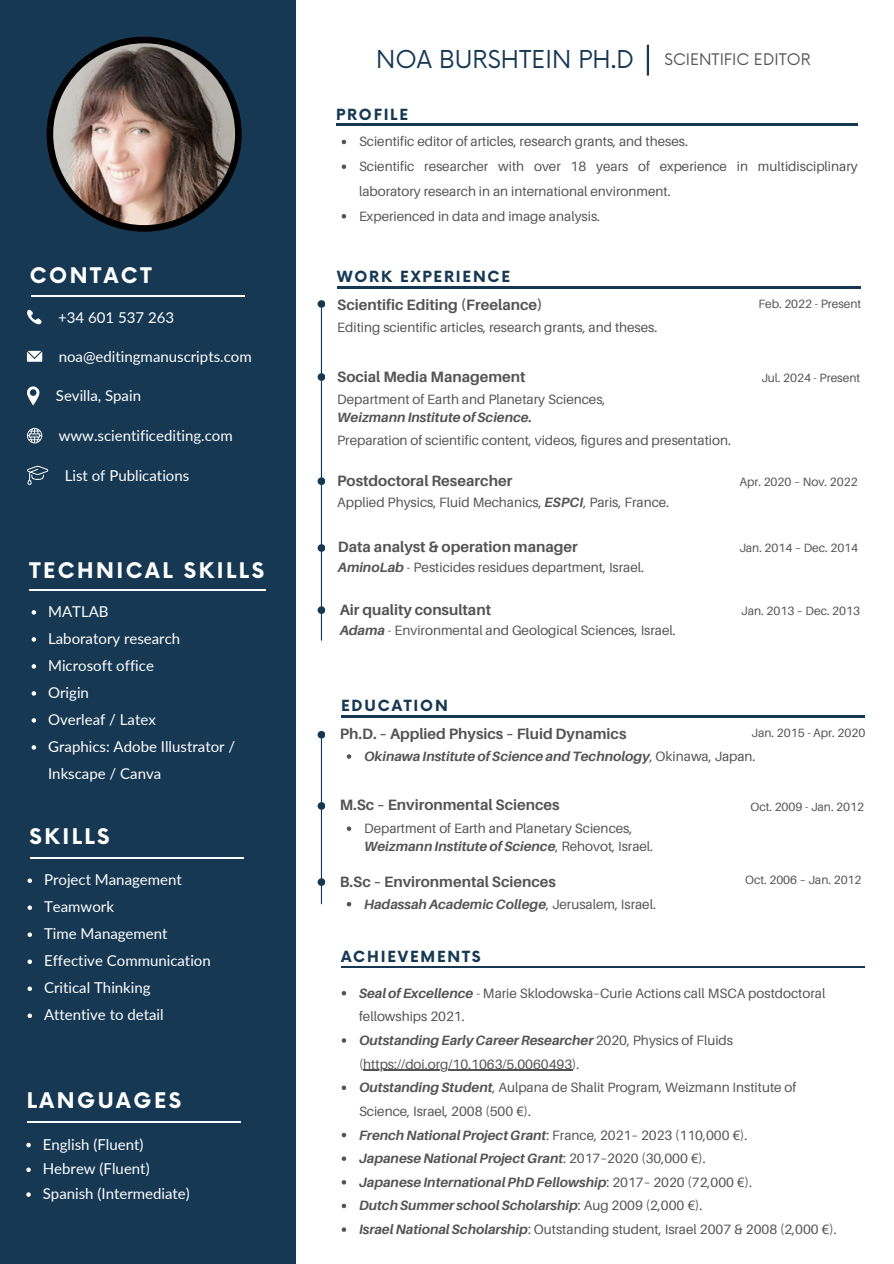
<style>
.page{position:relative;width:894px;height:1264px;background:#fff}
.page>*{position:absolute;margin:0;border:0;box-sizing:border-box;transform-origin:0 0}
.t1{font:24px "Now";color:#163853}
.t2{font:700 21px "Now";letter-spacing:.12em;color:#fff}
.t3{font:15.6px "Now";color:#545454}
.t4{font:15px/27px "Lato";color:#fff}
.t5{font:700 15px "Aileron";color:#545454}
.t6{font:700 15px "Now";letter-spacing:.12em;color:#163853}
.t7{font:13.5px/23.7px "Aileron";color:#545454}
.t8{font:italic 700 13.5px/23.7px "Aileron";color:#545454}
.t9{font:12px "Aileron";color:#545454}
.s1{font-weight:700;font-style:italic}
.s2{font-weight:400;font-style:normal}
</style>
<div class="page">
<div style="left:0;top:0;width:295px;height:1263px;background:#163853"></div>
<hr style="left:646px;top:45px;width:3px;height:31px;background:#163853">
<div style="left:47px;top:37px;width:195px;height:195px;background:#000;border-radius:50%"></div>
<img style="left:53px;top:43px;width:182px;height:182px;border-radius:50%">
<svg style="left:27px;top:309px;width:15px;height:16px"></svg>
<svg style="left:27px;top:351px;width:15px;height:11px"></svg>
<svg style="left:27px;top:386px;width:12px;height:19px"></svg>
<hr style="left:31px;top:295px;width:213px;height:1px;background:#fff">
<svg style="left:27px;top:428px;width:15px;height:15px"></svg>
<hr style="left:30px;top:857px;width:214px;height:1px;background:#fff">
<hr style="left:27px;top:1121px;width:214px;height:1px;background:#fff">
<hr style="left:337px;top:287px;width:523px;height:1px;background:#163853">
<hr style="left:336px;top:124px;width:521px;height:1px;background:#163853">
<svg style="left:317px;top:300px;width:8px;height:8px"></svg>
<hr style="left:341px;top:715px;width:522px;height:2px;background:#163853">
<svg style="left:317px;top:373px;width:8px;height:8px"></svg>
<svg style="left:317px;top:477px;width:8px;height:8px"></svg>
<svg style="left:317px;top:544px;width:8px;height:8px"></svg>
<svg style="left:317px;top:606px;width:8px;height:8px"></svg>
<svg style="left:317px;top:731px;width:8px;height:7px"></svg>
<svg style="left:317px;top:802px;width:8px;height:7px"></svg>
<svg style="left:317px;top:878px;width:8px;height:7px"></svg>
<hr style="left:321px;top:734px;width:1px;height:170px;background:#163853">
<hr style="left:321px;top:308px;width:1px;height:332px;background:#163853">
<hr style="left:341px;top:966px;width:522px;height:1px;background:#163853">
<svg style="left:27px;top:466px;width:21px;height:19px"></svg>
<svg style="left:28px;top:878px;width:4px;height:5px"></svg>
<svg style="left:28px;top:905px;width:4px;height:5px"></svg>
<svg style="left:28px;top:932px;width:4px;height:5px"></svg>
<svg style="left:28px;top:959px;width:4px;height:5px"></svg>
<svg style="left:28px;top:986px;width:4px;height:5px"></svg>
<svg style="left:28px;top:1013px;width:4px;height:5px"></svg>
<svg style="left:26px;top:1142px;width:5px;height:5px"></svg>
<svg style="left:26px;top:1167px;width:5px;height:4px"></svg>
<svg style="left:26px;top:1192px;width:5px;height:4px"></svg>
<svg style="left:341px;top:140px;width:5px;height:4px"></svg>
<svg style="left:341px;top:164px;width:5px;height:5px"></svg>
<svg style="left:341px;top:214px;width:5px;height:4px"></svg>
<svg style="left:346px;top:754px;width:5px;height:4px"></svg>
<svg style="left:346px;top:826px;width:5px;height:5px"></svg>
<svg style="left:346px;top:902px;width:5px;height:4px"></svg>
<svg style="left:341px;top:991px;width:5px;height:4px"></svg>
<svg style="left:341px;top:1038px;width:5px;height:4px"></svg>
<hr style="left:363px;top:1069px;width:209px;height:1px;background:#545454">
<svg style="left:341px;top:1085px;width:5px;height:5px"></svg>
<svg style="left:341px;top:1132px;width:5px;height:5px"></svg>
<svg style="left:341px;top:1156px;width:5px;height:4px"></svg>
<svg style="left:341px;top:1180px;width:5px;height:4px"></svg>
<svg style="left:341px;top:1203px;width:5px;height:5px"></svg>
<svg style="left:341px;top:1227px;width:5px;height:4px"></svg>
<svg style="left:32px;top:610px;width:4px;height:4px"></svg>
<svg style="left:32px;top:637px;width:4px;height:4px"></svg>
<svg style="left:32px;top:664px;width:4px;height:4px"></svg>
<svg style="left:32px;top:691px;width:4px;height:4px"></svg>
<svg style="left:32px;top:718px;width:4px;height:4px"></svg>
<svg style="left:32px;top:745px;width:4px;height:4px"></svg>
<hr style="left:30px;top:589px;width:236px;height:1px;background:#fff">
<p class="t2" style="left:30px;top:263px;width:123px">CONTACT</p>
<h6 class="t4" style="left:58px;top:304px;width:117px">+34 601 537 263</h6>
<p class="t4" style="left:59px;top:342px;width:194px">noa@editingmanuscripts.com</p>
<h6 class="t4" style="left:56px;top:382px;width:87px">Sevilla, Spain</h6>
<p class="t4" style="left:59px;top:422px;width:175px">www.scientificediting.com</p>
<p class="t4" style="left:65px;top:462px;width:126px">List of Publications</p>
<p class="t2" style="left:29px;top:559px;width:236px">TECHNICAL SKILLS</p>
<h5 class="t4" style="left:48px;top:597px;width:62px">MATLAB</h5>
<p class="t4" style="left:48px;top:624px;width:134px">Laboratory research</p>
<p class="t4" style="left:48px;top:651px;width:107px">Microsoft office</p>
<h3 class="t4" style="left:48px;top:678px;width:42px">Origin</h3>
<p class="t4" style="left:48px;top:705px;width:109px">Overleaf / Latex</p>
<p class="t4" style="left:48px;top:732px;width:189px">Graphics: Adobe Illustrator /<br>Inkscape / Canva</p>
<h6 class="t2" style="left:29px;top:824px;width:82px">SKILLS</h6>
<p class="t4" style="left:44px;top:865px;width:139px">Project Management</p>
<h6 class="t4" style="left:44px;top:892px;width:71px">Teamwork</h6>
<h2 class="t4" style="left:44px;top:919px;width:125px">Time Management</h2>
<p class="t4" style="left:44px;top:946px;width:168px">Effective Communication</p>
<p class="t4" style="left:44px;top:973px;width:108px">Critical Thinking</p>
<p class="t4" style="left:44px;top:1000px;width:121px">Attentive to detail</p>
<h2 class="t2" style="left:27px;top:1088px;width:156px">LANGUAGES</h2>
<p class="t4" style="left:43px;top:1130px;width:102px">English (Fluent)</p>
<p class="t4" style="left:43px;top:1154px;width:108px">Hebrew (Fluent)</p>
<p class="t4" style="left:43px;top:1179px;width:148px">Spanish (Intermediate)</p>
<p class="t1" style="left:376px;top:45px;width:259px">NOA BURSHTEIN PH.D</p>
<h6 class="t3" style="left:664px;top:51px;width:147px">SCIENTIFIC EDITOR</h6>
<p class="t6" style="left:336px;top:107px;width:74px">PROFILE</p>
<p class="t7" style="left:359px;top:130px;width:330px">Scientific editor of articles, research grants, and theses.</p>
<p class="t7" style="left:359px;top:154px;width:500px;line-height:24.8px">Scientific researcher with over 18 years of experience in multidisciplinary laboratory research in an international environment.</p>
<p class="t7" style="left:359px;top:204px;width:242px">Experienced in data and image analysis.</p>
<p class="t6" style="left:337px;top:269px;width:174px">WORK EXPERIENCE</p>
<h2 class="t5" style="left:337px;top:296px;width:207px">Scientific Editing (Freelance)</h2>
<p class="t9" style="left:758px;top:296px;width:104px">Feb. 2022 - Present</p>
<h3 class="t7" style="left:337px;top:315px;width:321px">Editing scientific articles, research grants, and theses.</h3>
<p class="t5" style="left:337px;top:367px;width:190px">Social Media Management</p>
<p class="t9" style="left:761px;top:370px;width:100px">Jul. 2024 - Present</p>
<p class="t7" style="left:337px;top:387px;width:270px">Department of Earth and Planetary Sciences,</p>
<p class="t8" style="left:337px;top:405px;width:196px">Weizmann Institute of Science.</p>
<p class="t7" style="left:337px;top:428px;width:395px">Preparation of scientific content, videos, figures and presentation.</p>
<h1 class="t5" style="left:337px;top:471px;width:176px">Postdoctoral Researcher</h1>
<p class="t9" style="left:739px;top:474px;width:120px">Apr. 2020 – Nov. 2022</p>
<h4 class="t7" style="left:337px;top:489px;width:333px">Applied Physics, Fluid Mechanics, <span class="s1">ESPCI</span>, Paris, France.</h4>
<h5 class="t5" style="left:338px;top:537px;width:241px">Data analyst &amp; operation manager</h5>
<h3 class="t9" style="left:739px;top:540px;width:120px">Jan. 2014 – Dec. 2014</h3>
<p class="t7" style="left:338px;top:555px;width:308px"><span class="s1">AminoLab</span> - Pesticides residues department, Israel.</p>
<h5 class="t5" style="left:339px;top:600px;width:153px">Air quality consultant</h5>
<p class="t9" style="left:741px;top:603px;width:120px">Jan. 2013 – Dec. 2013</p>
<h2 class="t7" style="left:339px;top:618px;width:337px"><span class="s1">Adama</span> - Environmental and Geological Sciences, Israel.</h2>
<p class="t6" style="left:341px;top:697px;width:108px">EDUCATION</p>
<p class="t5" style="left:339px;top:724px;width:288px">Ph.D. – Applied Physics – Fluid Dynamics</p>
<p class="t9" style="left:751px;top:725px;width:115px">Jan. 2015 - Apr. 2020</p>
<h5 class="t8" style="left:364px;top:744px;width:393px">Okinawa Institute of Science and Technology<span class="s2">, Okinawa, Japan.</span></h5>
<h5 class="t5" style="left:339px;top:796px;width:221px">M.Sc – Environmental Sciences</h5>
<p class="t9" style="left:750px;top:799px;width:115px">Oct. 2009 - Jan. 2012</p>
<p class="t7" style="left:364px;top:819px;width:290px;line-height:18px">Department of Earth and Planetary Sciences,<br><span class="s1">Weizmann Institute of Science</span>, Rehovot, Israel.</p>
<p class="t5" style="left:339px;top:872px;width:218px">B.Sc – Environmental Sciences</p>
<p class="t9" style="left:745px;top:872px;width:118px">Oct. 2006 – Jan. 2012</p>
<p class="t8" style="left:364px;top:891px;width:293px">Hadassah Academic College<span class="s2">, Jerusalem, Israel.</span></p>
<h5 class="t6" style="left:341px;top:948px;width:141px">ACHIEVEMENTS</h5>
<p class="t7" style="left:359px;top:980px;width:468px"><span class="s1">Seal of Excellence</span> - Marie Sklodowska–Curie Actions call MSCA postdoctoral fellowships 2021.</p>
<p class="t7" style="left:359px;top:1028px;width:375px"><span class="s1">Outstanding Early Career Researcher</span> 2020, Physics of Fluids (https://doi.org/10.1063/5.0060493).</p>
<h3 class="t7" style="left:359px;top:1075px;width:439px"><span class="s1">Outstanding Student</span>, Aulpana de Shalit Program, Weizmann Institute of<br>Science, Israel, 2008 (500 €).</h3>
<h5 class="t8" style="left:359px;top:1122px;width:390px">French National Project Grant<span class="s2">: France, 2021– 2023 (110,000 €).<br></span>Japanese National Project Grant<span class="s2">: 2017–2020 (30,000 €).</span></h5>
<p class="t8" style="left:359px;top:1169px;width:394px">Japanese International PhD Fellowship<span class="s2">: 2017– 2020 (72,000 €).</span></p>
<p class="t8" style="left:359px;top:1193px;width:345px">Dutch Summer school Scholarship<span class="s2">: Aug 2009 (2,000 €).</span></p>
<h5 class="t7" style="left:359px;top:1217px;width:479px"><span class="s1">Israel National Scholarship</span>: Outstanding student, Israel 2007 &amp; 2008 (2,000 €).</h5>
</div>
